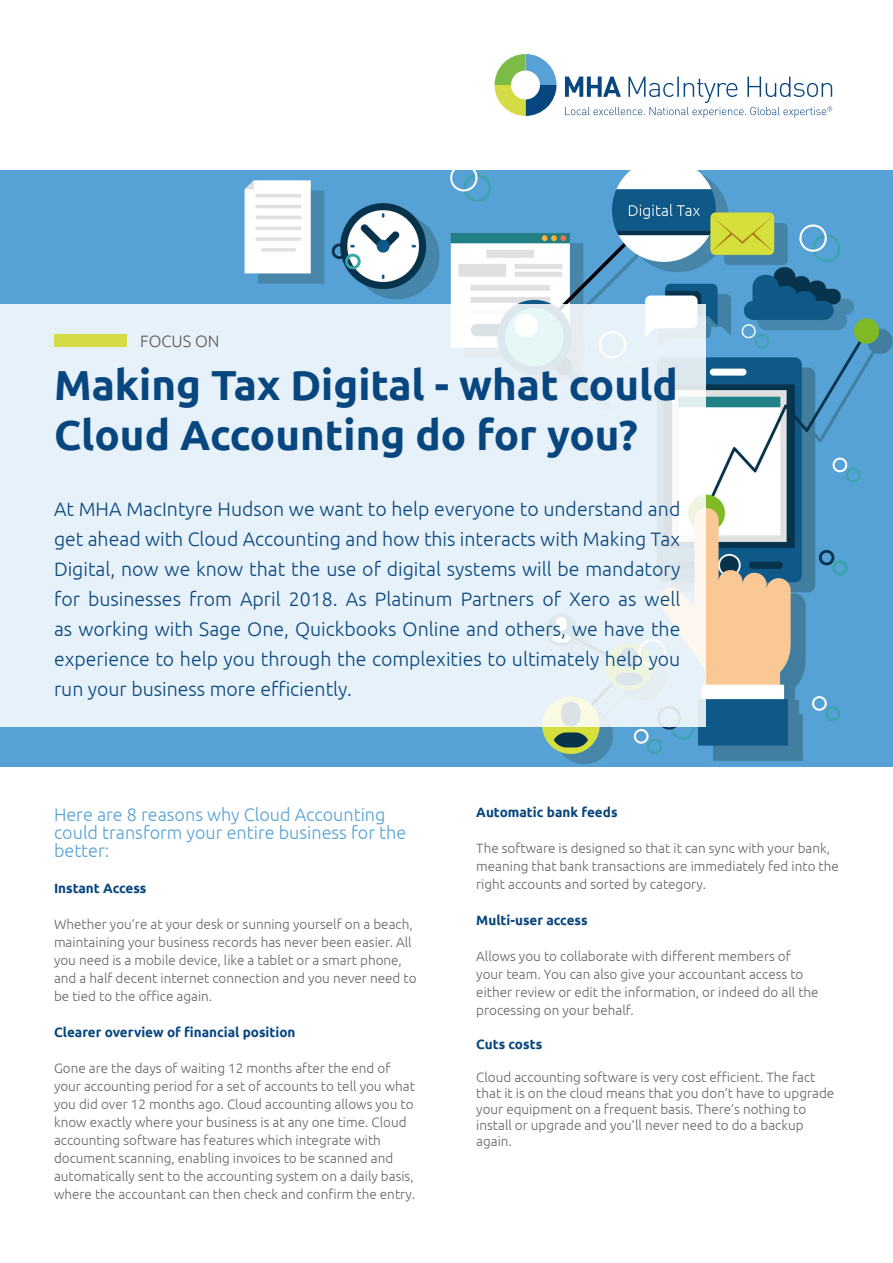
<style>
.page{position:relative;width:893px;height:1263px;background:#fff}
.page>*{position:absolute;margin:0;border:0;box-sizing:border-box;transform-origin:0 0}
.t1{font:700 42px/49.5px "Ubuntu";color:#07467e}
.t2{font:300 19.5px/30px "Ubuntu";color:#07467e;text-align:justify}
.t3{font:300 18px/18px "Ubuntu";color:#56a1d5}
.t4{font:300 16.5px "Ubuntu";color:#595959}
.t5{font:300 13.5px/18px "Ubuntu";color:#646464}
.t6{font:700 13.5px "Ubuntu";color:#07467e}
</style>
<div class="page">
<img style="left:0;top:170px;width:893px;height:596px">
<svg style="left:494px;top:54px;width:62px;height:62px"></svg>
<svg style="left:565px;top:77px;width:267px;height:41px"></svg>
<div style="left:0;top:304px;width:706px;height:422px;background:#e7f1f9"></div>
<div style="left:54px;top:334px;width:72px;height:13px;background:#d4db44"></div>
<p class="t4" style="left:140px;top:331px;width:81px">FOCUS ON</p>
<h1 class="t1" style="left:54px;top:360px;width:625px">Making Tax Digital - what could<br>Cloud Accounting do for you?</h1>
<p class="t2" style="left:54px;top:493px;width:628px">At MHA MacIntyre Hudson we want to help everyone to understand and get ahead with Cloud Accounting and how this interacts with Making Tax Digital, now we know that the use of digital systems will be mandatory for businesses from April 2018. As Platinum Partners of Xero as well as working with Sage One, Quickbooks Online and others, we have the experience to help you through the complexities to ultimately help you run your business more efficiently.</p>
<h3 class="t3" style="left:54px;top:805px;width:354px">Here are 8 reasons why Cloud Accounting could transform your entire business for the better:</h3>
<p class="t6" style="left:54px;top:879px;width:94px">Instant Access</p>
<p class="t5" style="left:54px;top:914px;width:364px">Whether you’re at your desk or sunning yourself on a beach, maintaining your business records has never been easier. All you need is a mobile device, like a tablet or a smart phone, and a half decent internet connection and you never need to be tied to the office again.</p>
<p class="t6" style="left:54px;top:1023px;width:243px">Clearer overview of financial position</p>
<p class="t5" style="left:54px;top:1058px;width:363px">Gone are the days of waiting 12 months after the end of your accounting period for a set of accounts to tell you what you did over 12 months ago. Cloud accounting allows you to know exactly where your business is at any one time. Cloud accounting software has features which integrate with document scanning, enabling invoices to be scanned and automatically sent to the accounting system on a daily basis, where the accountant can then check and confirm the entry.</p>
<p class="t6" style="left:476px;top:804px;width:143px">Automatic bank feeds</p>
<p class="t5" style="left:476px;top:839px;width:364px">The software is designed so that it can sync with your bank, meaning that bank transactions are immediately fed into the right accounts and sorted by category.</p>
<p class="t6" style="left:476px;top:912px;width:113px">Multi-user access</p>
<p class="t5" style="left:476px;top:947px;width:344px">Allows you to collaborate with different members of your team. You can also give your accountant access to either review or edit the information, or indeed do all the processing on your behalf.</p>
<p class="t6" style="left:476px;top:1036px;width:68px">Cuts costs</p>
<p class="t5" style="left:476px;top:1068px;width:360px;line-height:16.2px">Cloud accounting software is very cost efficient. The fact that it is on the cloud means that you don’t have to upgrade your equipment on a frequent basis. There’s nothing to install or upgrade and you’ll never need to do a backup again.</p>
</div>
